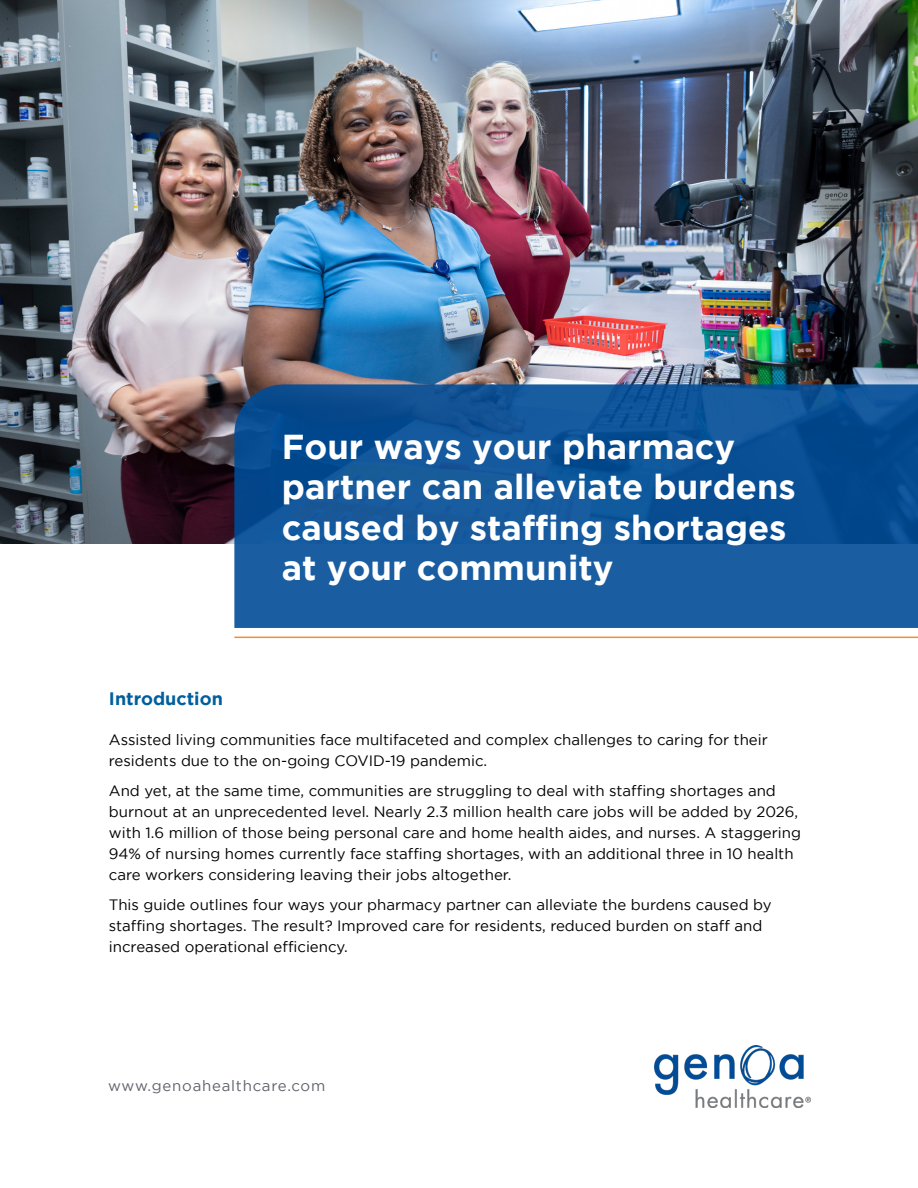
<style>
.page{position:relative;width:918px;height:1188px;background:#fff}
.page>*{position:absolute;margin:0;border:0;box-sizing:border-box;transform-origin:0 0}
.t1{font:700 34.5px/40.5px "Gotham";color:#fff}
.t2{font:700 18px "Gotham";color:#005f9e}
.t3{font:15px/21px "Gotham";color:#000}
.t4{font:15px "Gotham";letter-spacing:.05em;color:#5f636a}
</style>
<div class="page">
<img style="left:654px;top:1045px;width:157px;height:63px">
<img style="left:0;top:0;width:918px;height:544px">
<hr style="left:234px;top:637px;width:684px;height:1px;background:#f68d2e">
<svg style="left:234px;top:384px;width:684px;height:244px;background:#125699"></svg>
<h1 class="t1" style="left:282px;top:425px;width:516px">Four ways your pharmacy partner can alleviate burdens caused by staffing shortages at your community</h1>
<p class="t2" style="left:109px;top:688px;width:115px">Introduction</p>
<p class="t3" style="left:109px;top:729px;width:660px">Assisted living communities face multifaceted and complex challenges to caring for their residents due to the on-going COVID-19 pandemic.</p>
<p class="t3" style="left:109px;top:780px;width:694px">And yet, at the same time, communities are struggling to deal with staffing shortages and burnout at an unprecedented level. Nearly 2.3 million health care jobs will be added by 2026, with 1.6 million of those being personal care and home health aides, and nurses. A staggering 94% of nursing homes currently face staffing shortages, with an additional three in 10 health care workers considering leaving their jobs altogether.</p>
<p class="t3" style="left:109px;top:894px;width:664px">This guide outlines four ways your pharmacy partner can alleviate the burdens caused by staffing shortages. The result? Improved care for residents, reduced burden on staff and increased operational efficiency.</p>
<p class="t4" style="left:108px;top:1077px;width:219px">www.genoahealthcare.com</p>
</div>
